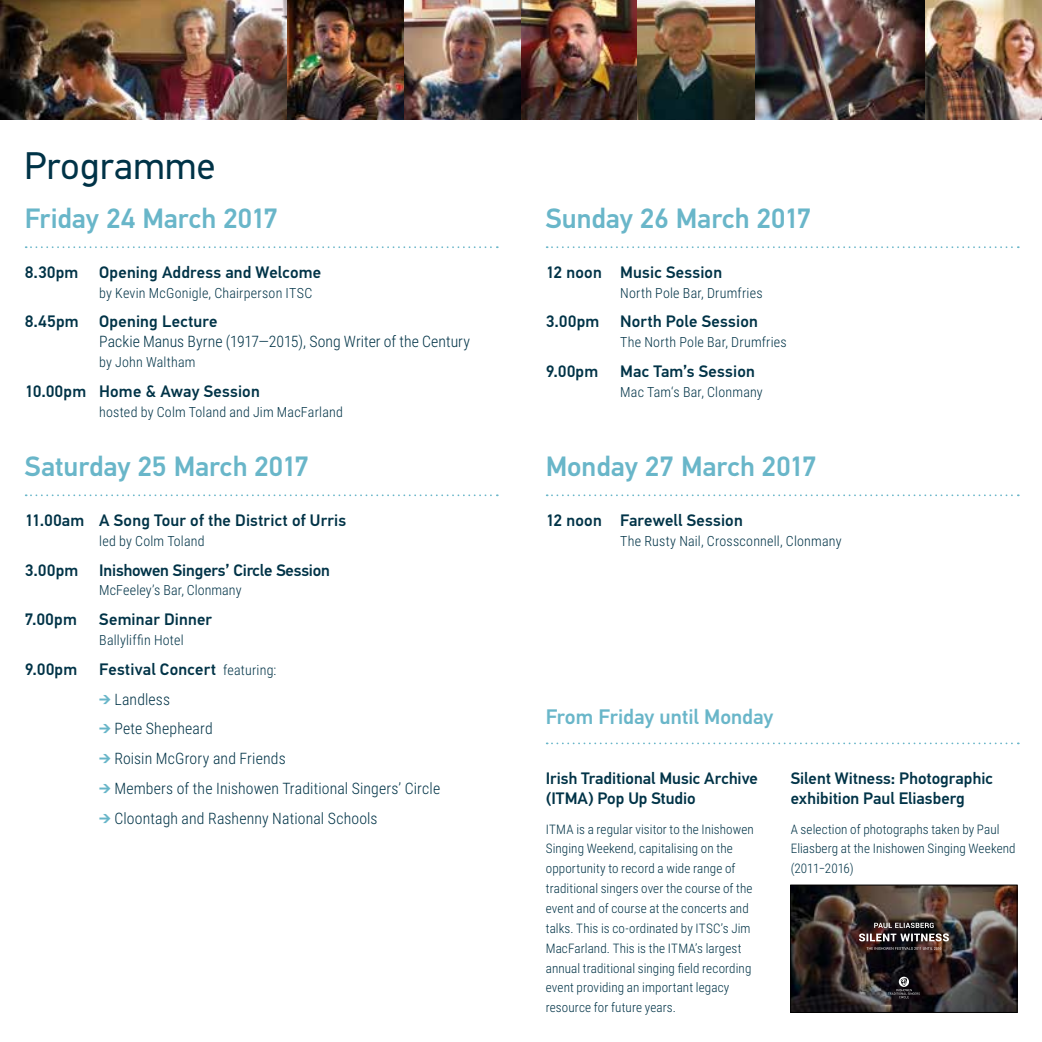
<style>
.page{position:relative;width:1042px;height:1042px;background:#fff}
.page>*{position:absolute;margin:0;border:0;box-sizing:border-box;transform-origin:0 0}
.t1{font:38.5px "PF Din Text Pro";letter-spacing:.01em;color:#003347}
.t2{font:500 28px "PF Din Text Pro";letter-spacing:-.005em;color:#69b6c9}
.t3{font:500 21px "PF Din Text Pro";color:#69b6c9}
.t4{font:500 16.62px/19.8px "PF Din Text Pro";letter-spacing:.01em;color:#003347}
.t5{font:500 16.62px "PF Din Text Pro";letter-spacing:-.01em;color:#003347}
.t6{font:300 15.75px "Roboto Condensed";letter-spacing:.01em;color:#003347}
.t7{font:300 14px "Roboto Condensed";letter-spacing:.015em;color:#003347}
.t8{font:300 13.12px/19.8px "Roboto Condensed";letter-spacing:.01em;color:#003347}
.s1{font-family:"Roboto Condensed";font-weight:300;font-size:14px}
.s2{font-family:"PF Din Text Pro";font-weight:500;color:#69b6c9}
</style>
<div class="page">
<img style="left:0;top:0;width:1042px;height:119px">
<svg style="left:26px;top:246px;width:472px;height:2px"></svg>
<svg style="left:26px;top:494px;width:472px;height:2px"></svg>
<svg style="left:547px;top:246px;width:472px;height:2px"></svg>
<svg style="left:547px;top:494px;width:472px;height:2px"></svg>
<svg style="left:547px;top:742px;width:472px;height:2px"></svg>
<img style="left:790px;top:885px;width:227px;height:127px">
<svg style="left:888px;top:976px;width:32px;height:22px"></svg>
<svg style="left:866px;top:947px;width:75px;height:3px"></svg>
<svg style="left:859px;top:922px;width:90px;height:19px;background:#5d5454"></svg>
<h1 class="t1" style="left:24px;top:143px;width:193px">Programme</h1>
<h2 class="t2" style="left:25px;top:202px;width:255px">Friday 24 March 2017</h2>
<p class="t4" style="left:25px;top:262px;width:55px">8.30pm</p>
<p class="t4" style="left:99px;top:262px;width:223px">Opening Address and Welcome</p>
<p class="t7" style="left:99px;top:283px;width:215px">by Kevin McGonigle, Chairperson ITSC</p>
<p class="t4" style="left:25px;top:312px;width:194px">8.45pm Opening Lecture</p>
<p class="t6" style="left:99px;top:331px;width:372px">Packie Manus Byrne (1917—2015), Song Writer of the Century</p>
<p class="t7" style="left:99px;top:352px;width:98px">by John Waltham</p>
<p class="t4" style="left:25px;top:381px;width:237px">10.00pm Home &amp; Away Session</p>
<p class="t7" style="left:99px;top:402px;width:245px">hosted by Colm Toland and Jim MacFarland</p>
<h2 class="t2" style="left:25px;top:450px;width:286px">Saturday 25 March 2017</h2>
<p class="t4" style="left:25px;top:510px;width:323px">11.00am A Song Tour of the District of Urris</p>
<p class="t7" style="left:99px;top:531px;width:107px">led by Colm Toland</p>
<p class="t4" style="left:25px;top:560px;width:55px">3.00pm</p>
<p class="t5" style="left:99px;top:560px;width:232px">Inishowen Singers’ Circle Session</p>
<p class="t7" style="left:99px;top:580px;width:144px">McFeeley’s Bar, Clonmany</p>
<p class="t4" style="left:25px;top:610px;width:54px">7.00pm</p>
<p class="t4" style="left:99px;top:610px;width:114px">Seminar Dinner</p>
<p class="t7" style="left:99px;top:630px;width:86px">Ballyliffin Hotel</p>
<p class="t4" style="left:25px;top:659px;width:54px">9.00pm</p>
<p class="t4" style="left:99px;top:659px;width:179px">Festival Concert <span class="s1">featuring:</span></p>
<p class="t6" style="left:99px;top:688px;width:73px"><span class="s2">➔</span> Landless</p>
<p class="t6" style="left:99px;top:718px;width:115px"><span class="s2">➔</span> Pete Shepheard</p>
<p class="t6" style="left:99px;top:747px;width:188px"><span class="s2">➔</span> Roisin McGrory and Friends</p>
<p class="t6" style="left:99px;top:777px;width:342px"><span class="s2">➔</span> Members of the Inishowen Traditional Singers’ Circle</p>
<p class="t6" style="left:99px;top:807px;width:280px"><span class="s2">➔</span> Cloontagh and Rashenny National Schools</p>
<h2 class="t2" style="left:546px;top:202px;width:267px">Sunday 26 March 2017</h2>
<p class="t4" style="left:546px;top:262px;width:178px">12 noon Music Session</p>
<p class="t7" style="left:620px;top:283px;width:144px">North Pole Bar, Drumfries</p>
<p class="t4" style="left:546px;top:312px;width:55px">3.00pm</p>
<p class="t4" style="left:620px;top:312px;width:139px">North Pole Session</p>
<p class="t7" style="left:620px;top:332px;width:168px">The North Pole Bar, Drumfries</p>
<p class="t4" style="left:546px;top:362px;width:54px">9.00pm</p>
<p class="t4" style="left:620px;top:362px;width:136px">Mac Tam’s Session</p>
<p class="t7" style="left:620px;top:382px;width:144px">Mac Tam‘s Bar, Clonmany</p>
<h2 class="t2" style="left:546px;top:450px;width:272px">Monday 27 March 2017</h2>
<p class="t4" style="left:546px;top:510px;width:199px">12 noon Farewell Session</p>
<p class="t7" style="left:620px;top:531px;width:223px">The Rusty Nail, Crossconnell, Clonmany</p>
<h3 class="t3" style="left:546px;top:704px;width:229px">From Friday until Monday</h3>
<p class="t4" style="left:546px;top:768px;width:214px">Irish Traditional Music Archive (ITMA) Pop Up Studio</p>
<p class="t8" style="left:546px;top:818px;width:209px">ITMA is a regular visitor to the Inishowen Singing Weekend, capitalising on the opportunity to record a wide range of traditional singers over the course of the event and of course at the concerts and talks. This is co-ordinated by ITSC’s Jim MacFarland. This is the ITMA’s largest annual traditional singing field recording event providing an important legacy resource for future years.</p>
<p class="t4" style="left:790px;top:768px;width:204px">Silent Witness: Photographic exhibition Paul Eliasberg</p>
<p class="t8" style="left:790px;top:818px;width:226px">A selection of photographs taken by Paul<br>Eliasberg at the Inishowen Singing Weekend (2011−2016)</p>
</div>
